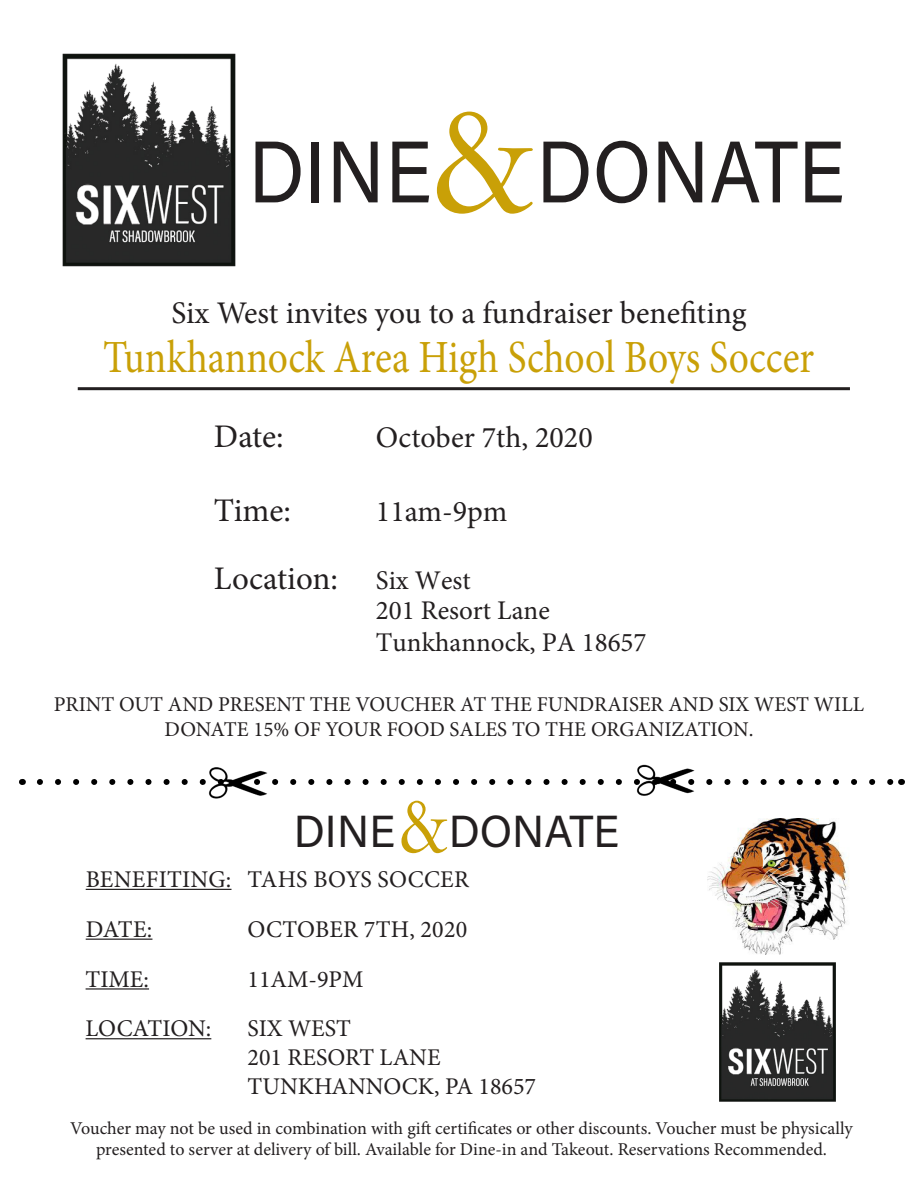
<style>
.page{position:relative;width:918px;height:1188px;background:#fff}
.page>*{position:absolute;margin:0;border:0;box-sizing:border-box;transform-origin:0 0}
.t1{font:159px "Bell";color:#c9a007}
.t2{font:87.45px "Acumin Variable Concept";letter-spacing:.01em;color:#231f20;scale:.89 1}
.t3{font:81.75px "Bell";color:#c9a007;scale:.9 1}
.t4{font:46.05px "Minion Pro";color:#c9a007;scale:.86 1}
.t5{font:45px "Acumin Variable Concept";letter-spacing:.01em;color:#231f20;scale:.96 1}
.t6{font:33px "Minion Pro";color:#231f20}
.t7{font:31.5px "Minion Pro";color:#231f20}
.t8{font:30px "Minion Pro";color:#231f20}
.t9{font:27px "Minion Pro";color:#231f20}
.t10{font:24px "Minion Pro";color:#231f20}
.t11{font:21px/25.2px "Minion Pro";color:#231f20;text-align:center}
.t12{font:18px/21.6px "Minion Pro";color:#231f20;text-align:center}
.s1{font-size:27px}
</style>
<div class="page">
<svg style="left:40px;top:779px;width:852px;height:6px"></svg>
<img style="left:62px;top:53px;width:174px;height:214px">
<hr style="left:78px;top:387px;width:772px;height:3px;background:#231f20">
<hr style="left:86px;top:889px;width:146px;height:1px;background:#231f20">
<hr style="left:86px;top:939px;width:66px;height:1px;background:#231f20">
<hr style="left:86px;top:988px;width:63px;height:2px;background:#231f20">
<hr style="left:86px;top:1038px;width:125px;height:1px;background:#231f20">
<img style="left:719px;top:954px;width:117px;height:148px">
<img style="left:208px;top:767px;width:60px;height:32px">
<img style="left:635px;top:764px;width:61px;height:32px">
<img style="left:708px;top:818px;width:141px;height:136px">
<p class="t1" style="left:430px;top:67px;width:108px">&amp;</p>
<p class="t2" style="left:248px;top:112px;width:670px">DINE DONATE</p>
<p class="t7" style="left:171px;top:292px;width:577px">Six West invites you to a fundraiser benefiting</p>
<p class="t4" style="left:103px;top:326px;width:828px">Tunkhannock Area High School Boys Soccer</p>
<p class="t6" style="left:214px;top:415px;width:71px">Date:</p>
<p class="t8" style="left:376px;top:417px;width:218px">October 7th, 2020</p>
<p class="t6" style="left:214px;top:488px;width:79px">Time:</p>
<p class="t8" style="left:376px;top:491px;width:133px">11am-9pm</p>
<p class="t6" style="left:214px;top:557px;width:258px">Location: <span class="s1">Six West</span></p>
<p class="t9" style="left:376px;top:593px;width:175px">201 Resort Lane</p>
<p class="t9" style="left:376px;top:624px;width:272px">Tunkhannock, PA 18657</p>
<p class="t11" style="left:54px;top:692px;width:812px">PRINT OUT AND PRESENT THE VOUCHER AT THE FUNDRAISER AND SIX WEST WILL<br>DONATE 15% OF YOUR FOOD SALES TO THE ORGANIZATION.</p>
<p class="t3" style="left:398px;top:778px;width:58px">&amp;</p>
<p class="t5" style="left:294px;top:800px;width:340px">DINE DONATE</p>
<p class="t10" style="left:86px;top:863px;width:385px">BENEFITING: TAHS BOYS SOCCER</p>
<p class="t10" style="left:86px;top:913px;width:68px">DATE:</p>
<p class="t10" style="left:248px;top:913px;width:221px">OCTOBER 7TH, 2020</p>
<p class="t10" style="left:86px;top:963px;width:65px">TIME:</p>
<p class="t10" style="left:248px;top:963px;width:117px">11AM-9PM</p>
<p class="t10" style="left:86px;top:1013px;width:127px">LOCATION:</p>
<p class="t10" style="left:248px;top:1013px;width:105px">SIX WEST</p>
<p class="t10" style="left:248px;top:1041px;width:195px">201 RESORT LANE</p>
<p class="t10" style="left:248px;top:1070px;width:290px">TUNKHANNOCK, PA 18657</p>
<p class="t12" style="left:70px;top:1117px;width:784px">Voucher may not be used in combination with gift certificates or other discounts. Voucher must be physically presented to server at delivery of bill. Available for Dine-in and Takeout. Reservations Recommended.</p>
</div>
